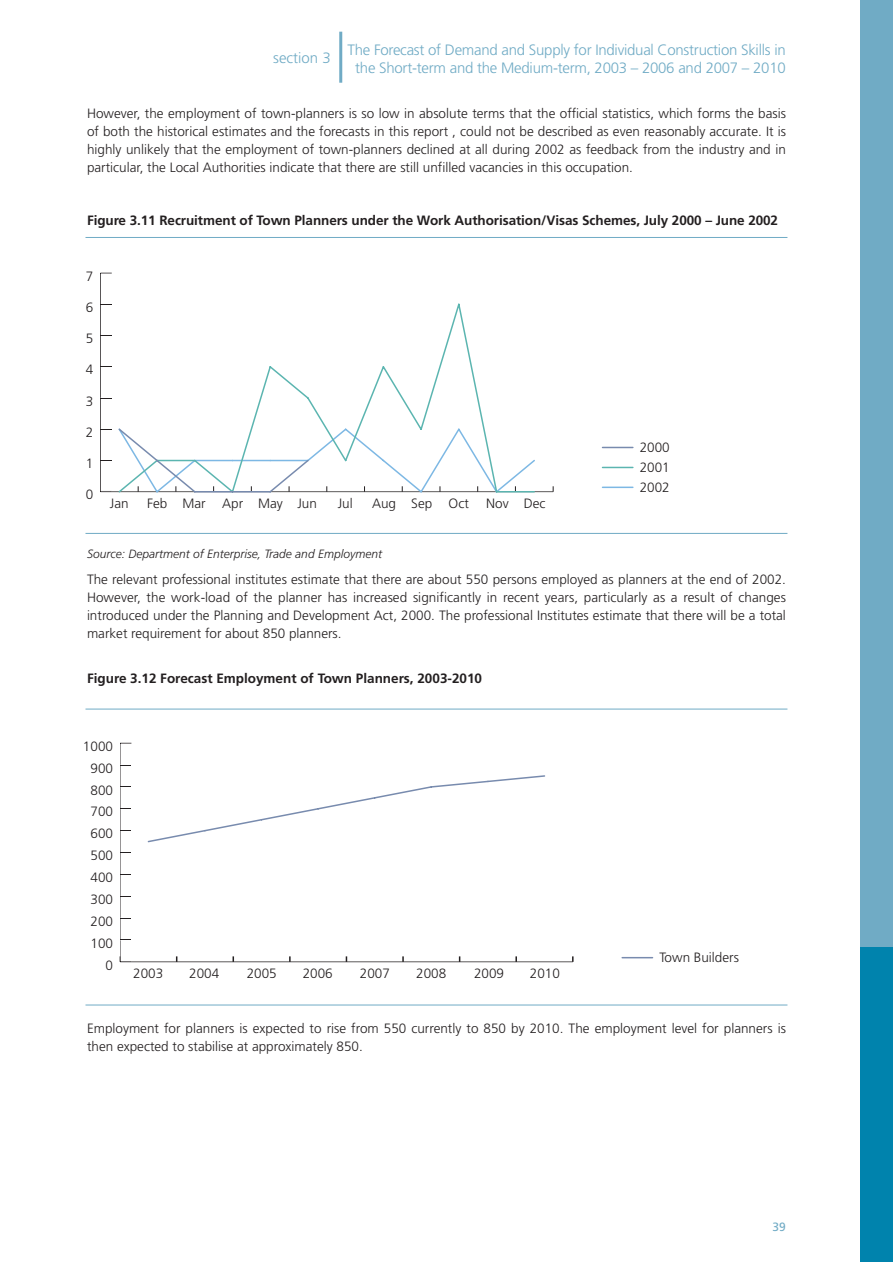
<style>
.page{position:relative;width:893px;height:1262px;background:#fff}
.page>*{position:absolute;margin:0;border:0;box-sizing:border-box;transform-origin:0 0}
.t1{font:300 15px/18px "Frutiger";letter-spacing:-.015em;color:#70abc5;text-align:center}
.t2{font:300 13.5px/18px "Frutiger";color:#231f20;text-align:justify}
.t3{font:700 13.5px "Frutiger";letter-spacing:-.005em;color:#231f20}
.t4{font:italic 300 12px "Frutiger";color:#231f20}
.t5{font:12px "Frutiger";color:#70abc5}
</style>
<div class="page">
<div style="left:859px;top:0;width:33px;height:1262px;background:#70abc5"></div>
<hr style="left:339px;top:32px;width:3px;height:51px;background:#70abc5">
<div style="left:859px;top:947px;width:33px;height:315px;background:#0083ad"></div>
<hr style="left:85px;top:237px;width:702px;height:1px;background:#70abc5">
<svg style="left:100px;top:273px;width:453px;height:220px"></svg>
<hr style="left:602px;top:486px;width:31px;height:2px;background:#7db8e4">
<hr style="left:602px;top:467px;width:31px;height:1px;background:#5bb5b0">
<hr style="left:602px;top:447px;width:31px;height:1px;background:#788bae">
<hr style="left:85px;top:533px;width:702px;height:1px;background:#70abc5">
<hr style="left:85px;top:708px;width:702px;height:1px;background:#70abc5">
<svg style="left:119px;top:742px;width:454px;height:220px"></svg>
<hr style="left:622px;top:957px;width:30px;height:1px;background:#788bae">
<hr style="left:85px;top:1004px;width:702px;height:1px;background:#70abc5">
<p class="t1" style="left:273px;top:50px;width:59px">section 3</p>
<p class="t1" style="left:347px;top:42px;width:440px">The Forecast of Demand and Supply for Individual Construction Skills in the Short-term and the Medium-term, 2003 – 2006 and 2007 – 2010</p>
<p class="t2" style="left:87px;top:105px;width:700px">However, the employment of town-planners is so low in absolute terms that the official statistics, which forms the basis of both the historical estimates and the forecasts in this report , could not be described as even reasonably accurate. It is highly unlikely that the employment of town-planners declined at all during 2002 as feedback from the industry and in particular, the Local Authorities indicate that there are still unfilled vacancies in this occupation.</p>
<p class="t3" style="left:87px;top:215px;width:692px">Figure 3.11 Recruitment of Town Planners under the Work Authorisation/Visas Schemes, July 2000 – June 2002</p>
<p class="t2" style="left:86px;top:268px;width:9px">7</p>
<p class="t2" style="left:86px;top:299px;width:9px">6</p>
<p class="t2" style="left:86px;top:330px;width:9px">5</p>
<p class="t2" style="left:86px;top:362px;width:9px">4</p>
<p class="t2" style="left:86px;top:393px;width:9px">3</p>
<p class="t2" style="left:86px;top:424px;width:9px">2</p>
<p class="t2" style="left:86px;top:455px;width:9px">1</p>
<p class="t2" style="left:86px;top:487px;width:9px">0</p>
<p class="t2" style="left:110px;top:495px;width:20px">Jan</p>
<p class="t2" style="left:147px;top:495px;width:60px">Feb Mar</p>
<p class="t2" style="left:258px;top:495px;width:60px">May Jun</p>
<p class="t2" style="left:338px;top:495px;width:16px">Jul</p>
<p class="t2" style="left:372px;top:495px;width:98px">Aug Sep Oct</p>
<p class="t2" style="left:486px;top:495px;width:24px">Nov</p>
<p class="t2" style="left:222px;top:495px;width:23px">Apr</p>
<p class="t2" style="left:523px;top:495px;width:23px">Dec</p>
<p class="t2" style="left:639px;top:439px;width:32px">2000</p>
<p class="t2" style="left:639px;top:459px;width:32px">2001</p>
<p class="t2" style="left:639px;top:479px;width:32px">2002</p>
<p class="t4" style="left:87px;top:548px;width:296px">Source: Department of Enterprise, Trade and Employment</p>
<p class="t2" style="left:87px;top:571px;width:700px">The relevant professional institutes estimate that there are about 550 persons employed as planners at the end of 2002.<br>However, the work-load of the planner has increased significantly in recent years, particularly as a result of changes introduced under the Planning and Development Act, 2000. The professional Institutes estimate that there will be a total market requirement for about 850 planners.</p>
<p class="t3" style="left:87px;top:672px;width:396px">Figure 3.12 Forecast Employment of Town Planners, 2003-2010</p>
<p class="t2" style="left:83px;top:738px;width:32px">1000</p>
<p class="t2" style="left:90px;top:760px;width:24px">900</p>
<p class="t2" style="left:90px;top:782px;width:24px">800</p>
<p class="t2" style="left:90px;top:804px;width:24px">700</p>
<p class="t2" style="left:90px;top:825px;width:24px">600</p>
<p class="t2" style="left:90px;top:847px;width:24px">500</p>
<p class="t2" style="left:90px;top:869px;width:24px">400</p>
<p class="t2" style="left:90px;top:891px;width:24px">300</p>
<p class="t2" style="left:90px;top:913px;width:24px">200</p>
<p class="t2" style="left:90px;top:935px;width:24px">100</p>
<p class="t2" style="left:105px;top:957px;width:9px">0</p>
<p class="t2" style="left:133px;top:965px;width:32px">2003</p>
<p class="t2" style="left:189px;top:965px;width:32px">2004</p>
<p class="t2" style="left:247px;top:965px;width:32px">2005</p>
<p class="t2" style="left:303px;top:965px;width:32px">2006</p>
<p class="t2" style="left:360px;top:965px;width:32px">2007</p>
<p class="t2" style="left:416px;top:965px;width:32px">2008</p>
<p class="t2" style="left:474px;top:965px;width:32px">2009</p>
<p class="t2" style="left:530px;top:965px;width:32px">2010</p>
<p class="t2" style="left:659px;top:949px;width:81px">Town Builders</p>
<p class="t2" style="left:87px;top:1020px;width:700px">Employment for planners is expected to rise from 550 currently to 850 by 2010. The employment level for planners is then expected to stabilise at approximately 850.</p>
<p class="t5" style="left:772px;top:1222px;width:15px">39</p>
</div>
